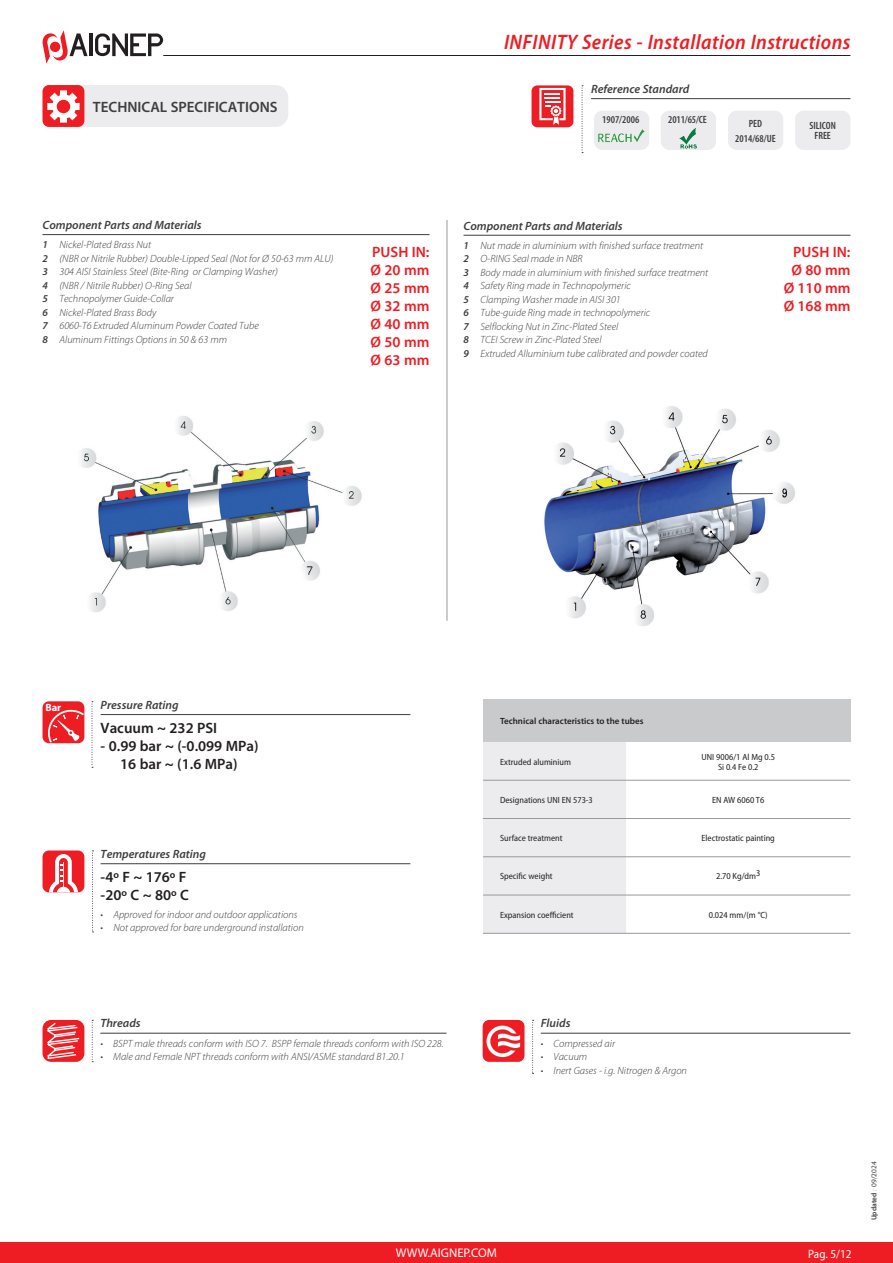
<style>
.page{position:relative;width:893px;height:1263px;background:#fff}
.page>*{position:absolute;margin:0;border:0;box-sizing:border-box;transform-origin:0 0}
.t1{font:italic 600 semi-condensed 21px "Myriad Pro";letter-spacing:.02em;color:#ee1d23}
.VALORI{font:600 15px "Myriad Pro";color:#231f20}
.VALORI-2{font:600 15px "Myriad Pro";color:#ee1d23}
.IT-H1{font:600 15px "Myriad Pro";color:#3e3e3f}
.t2{font:12.6px "Myriad Pro";color:#fff}
.t3{font:semi-condensed 12.15px "Myriad Pro";color:#fff}
.GB-H2{font:italic 600 12px "Myriad Pro";color:#3e3e3f}
.GB_-_Descrizione_-_Elenco{font:italic 300 10.5px/13.5px "Myriad Pro";color:#3e3e3f}
.t4{font:600 condensed 10.5px/10.5px "Myriad Pro";color:#3e3e3f;text-align:center}
.t5{font:700 10.5px "Myriad Pro";color:#fff}
.INTRO-TAB-CT{font:semi-condensed 9px "Myriad Pro";color:#231f20}
.INTRO-TAB-CT_-_DATI{font:semi-condensed 9px "Myriad Pro";color:#231f20}
.INTRO-TAB-CT-2{font:600 9px "Myriad Pro";color:#231f20}
.t6{font:600 7.35px "Myriad Pro";color:#3e3e3f}
.s1{font-weight:600}
.s2{font-weight:300;font-style:italic}
.s3{font-weight:400}
</style>
<div class="page">
<img style="left:81px;top:416px;width:281px;height:196px">
<div style="left:43px;top:85px;width:245px;height:42px;background:#ececee;border-radius:13px"></div>
<div style="left:43px;top:85px;width:41px;height:42px;background:#ee1d23;border-radius:6px"></div>
<svg style="left:47px;top:90px;width:33px;height:33px"></svg>
<svg style="left:582px;top:85px;width:1px;height:68px"></svg>
<hr style="left:591px;top:98px;width:259px;height:1px;background:#3e3e3f">
<div style="left:531px;top:85px;width:42px;height:42px;background:#ee1d23;border-radius:6px"></div>
<svg style="left:539px;top:88px;width:27px;height:37px"></svg>
<div style="left:594px;top:111px;width:55px;height:39px;background:#ececee;border-radius:9px"></div>
<img style="left:598px;top:129px;width:47px;height:14px">
<div style="left:661px;top:111px;width:55px;height:39px;background:#ececee;border-radius:9px"></div>
<img style="left:679px;top:128px;width:18px;height:20px">
<div style="left:728px;top:111px;width:55px;height:39px;background:#ececee;border-radius:9px"></div>
<div style="left:795px;top:111px;width:55px;height:39px;background:#ececee;border-radius:9px"></div>
<svg style="left:92px;top:701px;width:1px;height:67px"></svg>
<hr style="left:101px;top:714px;width:309px;height:1px;background:#3e3e3f">
<div style="left:43px;top:701px;width:41px;height:42px;background:#ee1d23;border-radius:6px"></div>
<svg style="left:49px;top:709px;width:36px;height:35px"></svg>
<svg style="left:532px;top:1020px;width:2px;height:54px"></svg>
<hr style="left:541px;top:1033px;width:309px;height:1px;background:#3e3e3f">
<div style="left:483px;top:1020px;width:41px;height:42px;background:#ee1d23;border-radius:6px"></div>
<img style="left:486px;top:1025px;width:35px;height:33px">
<hr style="left:43px;top:234px;width:386px;height:1px;background:#3e3e3f">
<svg style="left:92px;top:850px;width:2px;height:82px"></svg>
<hr style="left:101px;top:863px;width:309px;height:1px;background:#3e3e3f">
<div style="left:43px;top:850px;width:41px;height:42px;background:#ee1d23;border-radius:6px"></div>
<svg style="left:49px;top:854px;width:29px;height:38px"></svg>
<div style="left:43px;top:1020px;width:41px;height:42px;background:#ee1d23;border-radius:9px"></div>
<svg style="left:46px;top:1021px;width:34px;height:38px"></svg>
<svg style="left:92px;top:1020px;width:1px;height:42px"></svg>
<hr style="left:100px;top:1033px;width:346px;height:1px;background:#3e3e3f">
<div style="left:483px;top:699px;width:367px;height:43px;background:#c9cacc"></div>
<div style="left:483px;top:742px;width:143px;height:191px;background:#ececee"></div>
<hr style="left:483px;top:895px;width:143px;height:1px;background:#97999c">
<hr style="left:483px;top:933px;width:143px;height:1px;background:#97999c">
<hr style="left:483px;top:780px;width:143px;height:1px;background:#97999c">
<hr style="left:626px;top:780px;width:224px;height:1px;background:#97999c">
<hr style="left:483px;top:818px;width:143px;height:1px;background:#97999c">
<hr style="left:626px;top:818px;width:224px;height:1px;background:#97999c">
<hr style="left:483px;top:856px;width:143px;height:1px;background:#97999c">
<hr style="left:626px;top:856px;width:224px;height:1px;background:#97999c">
<hr style="left:626px;top:895px;width:224px;height:1px;background:#97999c">
<hr style="left:626px;top:933px;width:224px;height:1px;background:#97999c">
<img style="left:544px;top:406px;width:251px;height:220px">
<hr style="left:447px;top:220px;width:1px;height:401px;background:#97999c">
<hr style="left:463px;top:235px;width:387px;height:1px;background:#3e3e3f">
<hr style="left:163px;top:55px;width:687px;height:1px;background:#231f20">
<hr style="left:90px;top:33px;width:3px;height:23px;background:#231f20">
<svg style="left:95px;top:33px;width:68px;height:23px"></svg>
<svg style="left:42px;top:30px;width:46px;height:34px"></svg>
<div style="left:0;top:1242px;width:893px;height:21px;background:#ee1d23"></div>
<p class="IT-H1" style="left:93px;top:98px;width:186px">TECHNICAL SPECIFICATIONS</p>
<p class="GB-H2" style="left:43px;top:218px;width:161px">Component Parts and Materials</p>
<p class="GB_-_Descrizione_-_Elenco" style="left:43px;top:238px;width:110px"><span class="s1">1</span> Nickel-Plated Brass Nut</p>
<p class="GB_-_Descrizione_-_Elenco" style="left:43px;top:252px;width:293px"><span class="s1">2</span> (NBR or Nitrile Rubber) Double-Lipped Seal (Not for Ø 50-63 mm ALU)<br><span class="s1">3</span> 304 AISI Stainless Steel (Bite-Ring or Clamping Washer)</p>
<p class="GB_-_Descrizione_-_Elenco" style="left:43px;top:279px;width:218px"><span class="s1">4</span> (NBR / Nitrile Rubber) O-Ring Seal<br><span class="s1">5</span> Technopolymer Guide-Collar<br><span class="s1">6</span> Nickel-Plated Brass Body<br><span class="s1">7</span> 6060-T6 Extruded Aluminum Powder Coated Tube</p>
<p class="GB_-_Descrizione_-_Elenco" style="left:43px;top:333px;width:186px"><span class="s1">8</span> Aluminum Fittings Options in 50 &amp; 63 mm</p>
<p class="VALORI-2" style="left:372px;top:243px;width:59px">PUSH IN:</p>
<p class="VALORI-2" style="left:371px;top:261px;width:60px">Ø 20 mm</p>
<p class="VALORI-2" style="left:371px;top:279px;width:60px">Ø 25 mm</p>
<p class="VALORI-2" style="left:371px;top:297px;width:60px">Ø 32 mm</p>
<p class="VALORI-2" style="left:371px;top:315px;width:60px">Ø 40 mm</p>
<p class="VALORI-2" style="left:371px;top:333px;width:60px">Ø 50 mm</p>
<p class="VALORI-2" style="left:371px;top:351px;width:60px">Ø 63 mm</p>
<h1 class="t1" style="left:504px;top:30px;width:348px">INFINITY Series - Installation Instructions</h1>
<p class="GB-H2" style="left:591px;top:82px;width:100px">Reference Standard</p>
<p class="t4" style="left:602px;top:114px;width:39px">1907/2006</p>
<p class="t4" style="left:668px;top:114px;width:40px">2011/65/CE</p>
<p class="t4" style="left:749px;top:118px;width:15px">PED</p>
<p class="t4" style="left:735px;top:133px;width:42px">2014/68/UE</p>
<p class="t4" style="left:809px;top:120px;width:28px">SILICON<br>FREE</p>
<p class="GB-H2" style="left:463px;top:219px;width:161px">Component Parts and Materials</p>
<p class="GB_-_Descrizione_-_Elenco" style="left:463px;top:239px;width:241px"><span class="s1">1</span> Nut made in aluminium with finished surface treatment</p>
<p class="GB_-_Descrizione_-_Elenco" style="left:463px;top:252px;width:121px"><span class="s1">2</span> O-RING Seal made in NBR</p>
<p class="GB_-_Descrizione_-_Elenco" style="left:463px;top:266px;width:246px"><span class="s1">3</span> Body made in aluminium with finished surface treatment</p>
<p class="GB_-_Descrizione_-_Elenco" style="left:463px;top:279px;width:169px"><span class="s1">4</span> Safety Ring made in Technopolymeric</p>
<p class="GB_-_Descrizione_-_Elenco" style="left:463px;top:293px;width:159px"><span class="s1">5</span> Clamping Washer made in AISI 301</p>
<p class="GB_-_Descrizione_-_Elenco" style="left:463px;top:306px;width:188px"><span class="s1">6</span> Tube-guide Ring made in technopolymeric</p>
<p class="GB_-_Descrizione_-_Elenco" style="left:463px;top:320px;width:156px"><span class="s1">7</span> Selflocking Nut in Zinc-Plated Steel</p>
<p class="GB_-_Descrizione_-_Elenco" style="left:463px;top:333px;width:139px"><span class="s1">8</span> TCEI Screw in Zinc-Plated Steel</p>
<p class="GB_-_Descrizione_-_Elenco" style="left:463px;top:347px;width:246px"><span class="s1">9</span> Extruded Alluminium tube calibrated and powder coated</p>
<p class="VALORI-2" style="left:793px;top:244px;width:59px">PUSH IN:</p>
<p class="VALORI-2" style="left:791px;top:262px;width:60px">Ø 80 mm</p>
<p class="VALORI-2" style="left:784px;top:280px;width:68px">Ø 110 mm</p>
<p class="VALORI-2" style="left:784px;top:298px;width:68px">Ø 168 mm</p>
<p class="t5" style="left:45px;top:701px;width:17px">Bar</p>
<p class="GB-H2" style="left:101px;top:698px;width:79px">Pressure Rating</p>
<p class="VALORI" style="left:101px;top:719px;width:118px">Vacuum ~ 232 PSI</p>
<p class="VALORI" style="left:101px;top:737px;width:160px">- 0.99 bar ~ (-0.099 MPa)</p>
<p class="VALORI" style="left:120px;top:755px;width:119px">16 bar ~ (1.6 MPa)</p>
<p class="GB-H2" style="left:101px;top:847px;width:107px">Temperatures Rating</p>
<p class="VALORI" style="left:101px;top:868px;width:87px">-4º F ~ 176º F</p>
<p class="VALORI" style="left:101px;top:886px;width:90px">-20º C ~ 80º C</p>
<p class="GB_-_Descrizione_-_Elenco" style="left:101px;top:908px;width:198px">• Approved for indoor and outdoor applications</p>
<p class="GB_-_Descrizione_-_Elenco" style="left:101px;top:921px;width:205px">• Not approved for bare underground installation</p>
<p class="GB-H2" style="left:100px;top:1017px;width:42px">Threads</p>
<p class="GB_-_Descrizione_-_Elenco" style="left:100px;top:1037px;width:345px">• BSPT male threads conform with ISO 7. BSPP female threads conform with ISO 228.</p>
<p class="GB_-_Descrizione_-_Elenco" style="left:100px;top:1050px;width:306px">• Male and Female NPT threads conform with ANSI/ASME standard B1.20.1</p>
<p class="INTRO-TAB-CT-2" style="left:500px;top:716px;width:145px">Technical characteristics to the tubes</p>
<p class="INTRO-TAB-CT" style="left:500px;top:757px;width:72px">Extruded aluminium</p>
<p class="INTRO-TAB-CT_-_DATI" style="left:701px;top:752px;width:75px">UNI 9006/1 Al Mg 0.5</p>
<p class="INTRO-TAB-CT_-_DATI" style="left:718px;top:762px;width:42px">Si 0.4 Fe 0.2</p>
<p class="INTRO-TAB-CT" style="left:500px;top:795px;width:94px">Designations UNI EN 573-3</p>
<p class="INTRO-TAB-CT_-_DATI" style="left:712px;top:795px;width:54px">EN AW 6060 T6</p>
<p class="INTRO-TAB-CT" style="left:500px;top:833px;width:64px">Surface treatment</p>
<p class="INTRO-TAB-CT_-_DATI" style="left:702px;top:833px;width:75px">Electrostatic painting</p>
<p class="INTRO-TAB-CT" style="left:500px;top:871px;width:54px">Specific weight</p>
<p class="INTRO-TAB-CT_-_DATI" style="left:716px;top:871px;width:46px">2.70 Kg/dm3</p>
<p class="INTRO-TAB-CT" style="left:500px;top:910px;width:75px">Expansion coefficient</p>
<p class="INTRO-TAB-CT_-_DATI" style="left:709px;top:910px;width:61px">0.024 mm/(m °C)</p>
<p class="GB-H2" style="left:541px;top:1017px;width:31px">Fluids</p>
<p class="GB_-_Descrizione_-_Elenco" style="left:541px;top:1037px;width:76px">• Compressed air</p>
<p class="GB_-_Descrizione_-_Elenco" style="left:541px;top:1050px;width:48px">• Vacuum</p>
<p class="GB_-_Descrizione_-_Elenco" style="left:541px;top:1064px;width:148px">• Inert Gases - i.g. Nitrogen &amp; Argon</p>
<p class="t2" style="left:396px;top:1245px;width:103px">WWW.AIGNEP.COM</p>
<p class="t3" style="left:808px;top:1247px;width:45px">Pag. 5/12</p>
<p class="t6" style="left:870px;top:1220px;width:60px;rotate:-90deg">Updated <span class="s2">:</span> <span class="s3">09/2024</span></p>
</div>
